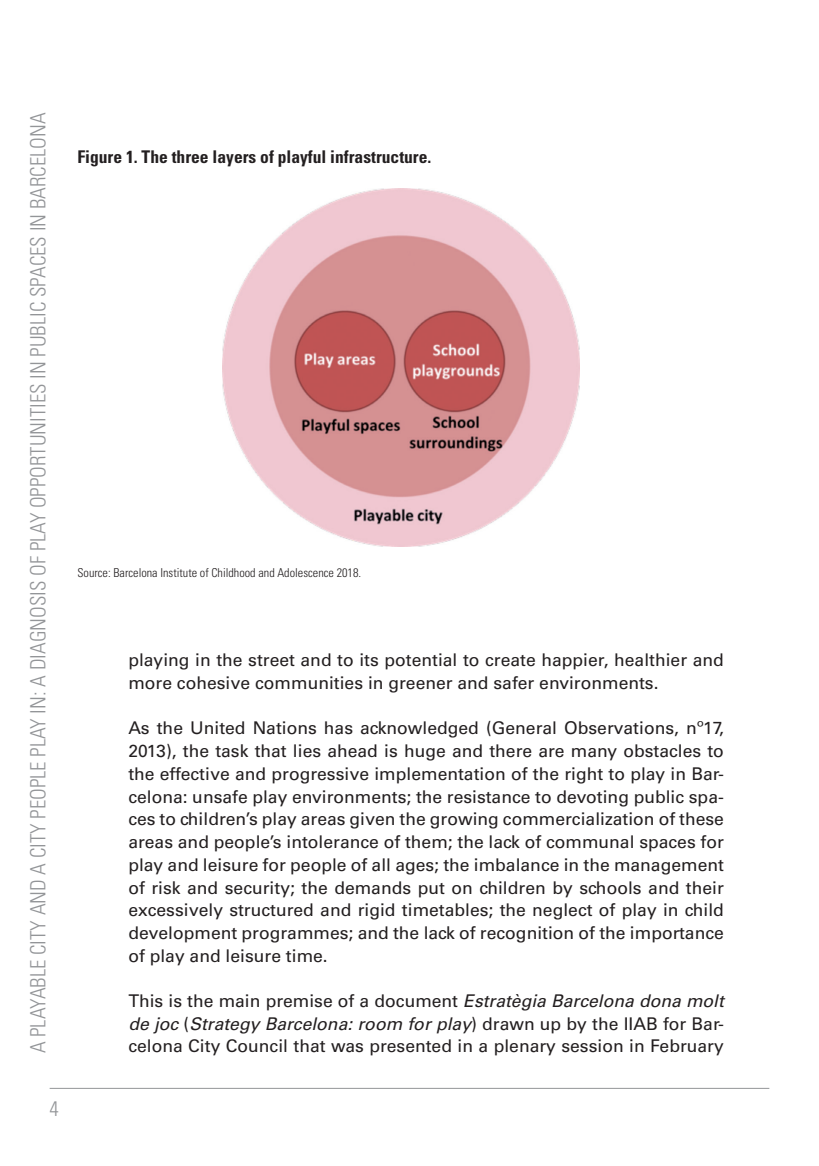
<style>
.page{position:relative;width:819px;height:1166px;background:#fff}
.page>*{position:absolute;margin:0;border:0;box-sizing:border-box;transform-origin:0 0}
.t1{font:300 condensed 21px "Univers";color:#939598}
.t2{font:17.5px/22.8px "Univers";color:#231f20;text-align:justify}
.t3{font:700 condensed 17.5px "Univers";color:#231f20}
.t4{font:300 condensed 12.25px "Univers";color:#231f20}
.s1{font-style:italic}
</style>
<div class="page">
<hr style="left:50px;top:1088px;width:719px;height:1px;background:#939598">
<img style="left:222px;top:188px;width:357px;height:359px">
<p class="t1" style="left:25px;top:1053px;width:942px;rotate:-90deg">A PLAYABLE CITY AND A CITY PEOPLE PLAY IN: A DIAGNOSIS OF PLAY OPPORTUNITIES IN PUBLIC SPACES IN BARCELONA</p>
<p class="t1" style="left:50px;top:1096px;width:11px">4</p>
<p class="t3" style="left:77px;top:146px;width:355px">Figure 1. The three layers of playful infrastructure.</p>
<p class="t4" style="left:77px;top:565px;width:285px">Source: Barcelona Institute of Childhood and Adolescence 2018.</p>
<p class="t2" style="left:128px;top:649px;width:597px">playing in the street and to its potential to create happier, healthier and more cohesive communities in greener and safer environments.</p>
<p class="t2" style="left:128px;top:717px;width:597px">As the United Nations has acknowledged (General Observations, nº17, 2013), the task that lies ahead is huge and there are many obstacles to the effective and progressive implementation of the right to play in Bar&shy;celona: unsafe play environments; the resistance to devoting public spa&shy;ces to children’s play areas given the growing commercialization of these areas and people’s intolerance of them; the lack of communal spaces for play and leisure for people of all ages; the imbalance in the management of risk and security; the demands put on children by schools and their excessively structured and rigid timetables; the neglect of play in child development programmes; and the lack of recognition of the importance of play and leisure time.</p>
<p class="t2" style="left:128px;top:989px;width:597px">This is the main premise of a document <span class="s1">Estratègia Barcelona dona molt de joc</span> (<span class="s1">Strategy Barcelona: room for play</span>) drawn up by the IIAB for Bar&shy;celona City Council that was presented in a plenary session in February</p>
</div>
